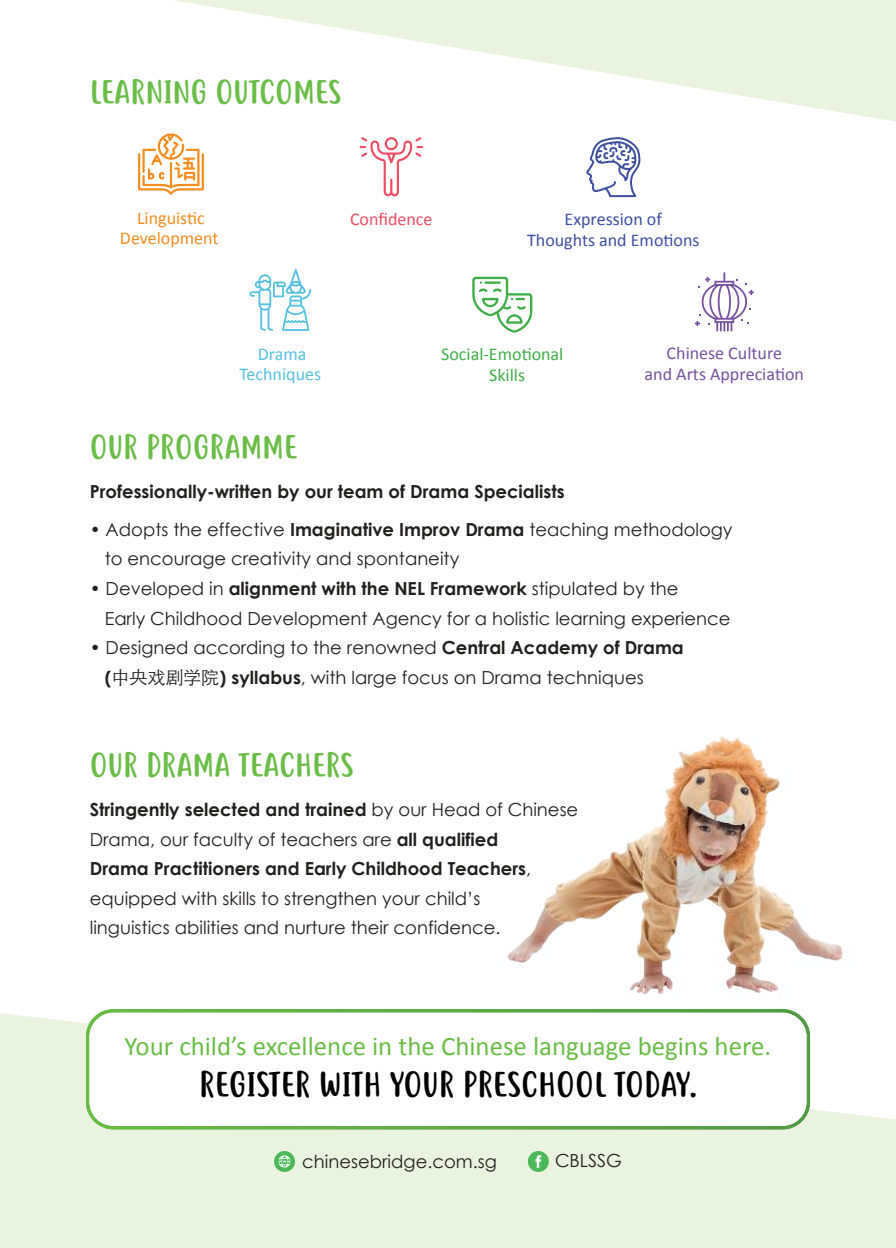
<style>
.page{position:relative;width:896px;height:1248px;background:#fff}
.page>*{position:absolute;margin:0;border:0;box-sizing:border-box;transform-origin:0 0}
.t1{font:33.8px "Justtellmewhat";color:#000}
.t2{font:32px "Justtellmewhat";color:#6abd47}
.t3{font:26.8px "Calibri";color:#6abd46}
.t4{font:18px/29.6px "Century Gothic";color:#221f1f}
.t5{font:700 18px/37.6px "Century Gothic";color:#221f1f}
.t6{font:18px/20.8px "Calibri";color:#7651a1;text-align:center}
.t7{font:18px/20.8px "Calibri";color:#3e4fa2;text-align:center}
.t8{font:18px "Calibri";color:#3fad48}
.t9{font:18px "Calibri";color:#f68c1e}
.t10{font:18px/20.8px "Calibri";color:#55c0e2;text-align:center}
.t11{font:18px "Calibri";color:#ed4d64}
.s1{font-weight:400}
.s2{font-weight:700}
.s3{font-family:"Et Gs Hei";font-weight:700}
</style>
<div class="page">
<svg style="left:0;top:1013px;width:896px;height:234px;background:#eaf3e0"></svg>
<svg style="left:174px;top:0;width:722px;height:122px"></svg>
<img style="left:85px;top:1009px;width:725px;height:120px">
<svg style="left:274px;top:1150px;width:21px;height:21px"></svg>
<svg style="left:278px;top:1154px;width:13px;height:13px"></svg>
<div style="left:528px;top:1150px;width:21px;height:21px;background:#4cb85a;border-radius:50%"></div>
<svg style="left:535px;top:1155px;width:6px;height:12px"></svg>
<img style="left:453px;top:736px;width:443px;height:287px">
<svg style="left:249px;top:269px;width:62px;height:62px"></svg>
<svg style="left:695px;top:272px;width:59px;height:59px"></svg>
<svg style="left:586px;top:137px;width:54px;height:60px"></svg>
<svg style="left:472px;top:277px;width:60px;height:56px"></svg>
<svg style="left:138px;top:133px;width:66px;height:62px"></svg>
<svg style="left:359px;top:137px;width:64px;height:59px"></svg>
<h2 class="t2" style="left:90px;top:74px;width:253px">LEARNING OUTCOMES</h2>
<p class="t9" style="left:137px;top:207px;width:69px">Linguis琀椀c</p>
<p class="t11" style="left:350px;top:208px;width:84px">Confidence</p>
<p class="t9" style="left:120px;top:232px;width:100px">Development</p>
<p class="t7" style="left:527px;top:210px;width:174px">Expression of<br>Thoughts and Emo琀椀ons</p>
<p class="t10" style="left:239px;top:344px;width:83px">Drama<br>Techniques</p>
<p class="t6" style="left:644px;top:344px;width:161px">Chinese Culture<br>and Arts Apprecia琀椀on</p>
<p class="t8" style="left:441px;top:342px;width:124px">Social-Emo琀椀onal</p>
<p class="t8" style="left:489px;top:369px;width:37px">Skills</p>
<h2 class="t2" style="left:90px;top:428px;width:209px">OUR PROGRAMME</h2>
<p class="t5" style="left:90px;top:474px;width:644px">Professionally-written by our team of Drama Specialists<br><span class="s1">ï Adopts the effective</span> Imaginative Improv Drama <span class="s1">teaching methodology</span></p>
<p class="t4" style="left:105px;top:545px;width:356px">to encourage creativity and spontaneity</p>
<p class="t5" style="left:90px;top:571px;width:590px"><span class="s1">ï Developed in</span> alignment with the NEL Framework <span class="s1">stipulated by the</span></p>
<p class="t4" style="left:105px;top:605px;width:627px">Early Childhood Development Agency for a holistic learning experience</p>
<p class="t4" style="left:90px;top:634px;width:595px">ï Designed according to the renowned <span class="s2">Central Academy of Drama</span></p>
<p class="t4" style="left:105px;top:664px;width:540px"><span class="s2">(</span><span class="s3">中央戏剧学院</span><span class="s2">) syllabus</span>, with large focus on Drama techniques</p>
<h2 class="t2" style="left:90px;top:746px;width:266px">OUR DRAMA TEACHERS</h2>
<p class="t4" style="left:90px;top:796px;width:490px"><span class="s2">Stringently selected and trained</span> by our Head of Chinese Drama, our faculty of teachers are <span class="s2">all qualified<br>Drama Practitioners and Early Childhood Teachers</span>, equipped with skills to strengthen your childís<br>linguistics abilities and nurture their confidence.</p>
<h3 class="t3" style="left:125px;top:1036px;width:648px">Your childís excellence in the Chinese language begins here.</h3>
<h1 class="t1" style="left:199px;top:1064px;width:499px">REGISTER WITH YOUR PRESCHOOL TODAY.</h1>
<p class="t4" style="left:302px;top:1147px;width:196px">chinesebridge.com.sg</p>
<p class="t4" style="left:555px;top:1147px;width:68px">CBLSSG</p>
</div>
